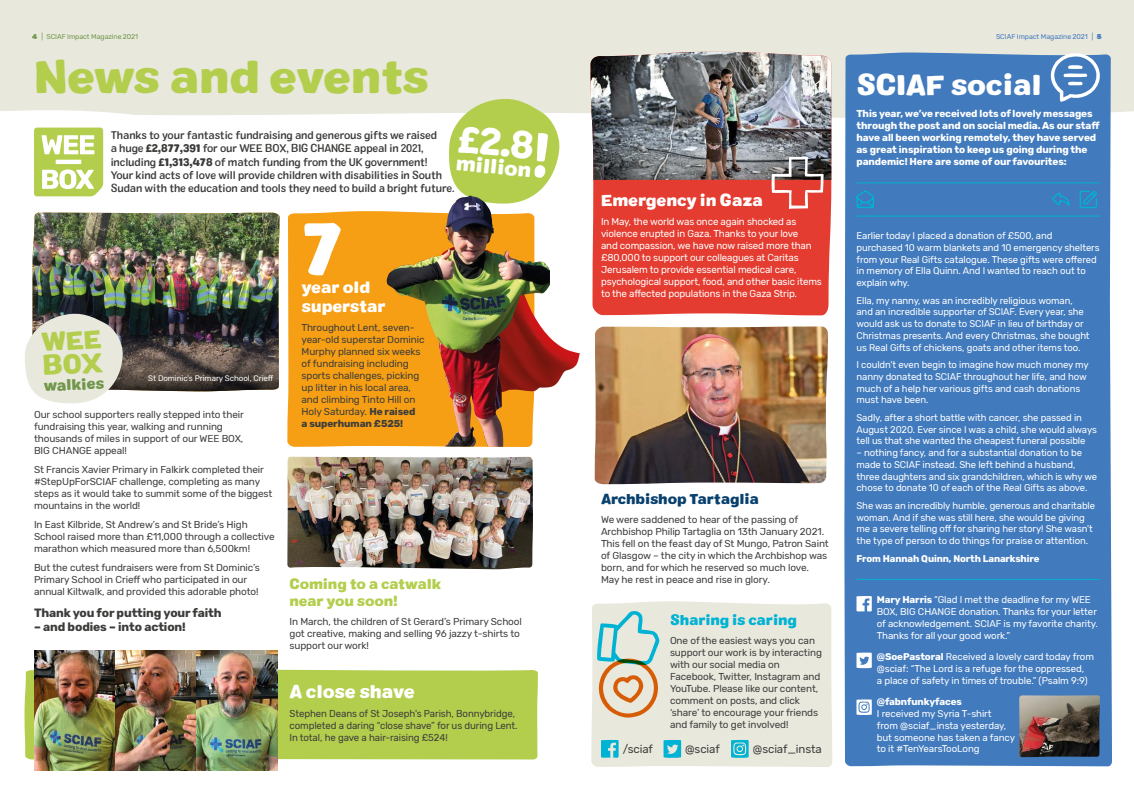
<style>
.page{position:relative;width:1134px;height:794px;background:#fff}
.page>*{position:absolute;margin:0;border:0;box-sizing:border-box;transform-origin:0 0}
.t1{font:74px "Colby St Blk";color:#fff}
.t2{font:45px "Colby St Blk";letter-spacing:-.02em;color:#b3ce4d}
.t3{font:37.5px "Colby St Blk";color:#fff}
.t4{font:28px "Colby St Blk";letter-spacing:-.01em;color:#fff}
.t5{font:20px "Colby St Blk";color:#fff}
.t6{font:18px "Colby St Blk";letter-spacing:-.01em;color:#fff}
.t7{font:16px/19.2px "Colby St Blk";letter-spacing:-.01em;color:#fff}
.t8{font:15px "Colby St Blk";color:#70974a}
.t9{font:14px/16.8px "Colby St Blk";letter-spacing:-.01em;color:#b3ce4d}
.t10{font:14px "Colby St Blk";letter-spacing:-.01em;color:#08406e}
.t11{font:14px "Colby St Blk";letter-spacing:-.01em;color:#00b2d3}
.t12{font:700 12px "Rubik";letter-spacing:-.01em;color:#3c3c3b}
.t13{font:11.5px "Rubik";letter-spacing:-.01em;color:#3c3c3b}
.t14{font:11px/13.2px "Colby St Med";letter-spacing:-.01em;color:#3c3c3b}
.t15{font:10px/12px "Rubik";letter-spacing:-.01em;color:#3c3c3b}
.t16{font:10px/12px "Rubik";letter-spacing:-.015em;color:#fff}
.t17{font:700 10px/12px "Rubik";letter-spacing:-.01em;color:#fff}
.t18{font:9.8px/11.7px "Rubik";letter-spacing:-.01em;color:#fff}
.t19{font:700 9.8px "Rubik";letter-spacing:-.01em;color:#fff}
.t20{font:8px "Rubik";letter-spacing:-.01em;color:#fff}
.t21{font:7px "Rubik";letter-spacing:-.01em;color:#70974a}
.t22{font:7px "Rubik";letter-spacing:-.01em;color:#417abd}
.s1{font-weight:900}
.s2{font-family:"Colby St Blk"}
.s3{font-weight:700}
</style>
<div class="page">
<div style="left:0;top:0;width:1134px;height:121px;background:#e9e8dd"></div>
<div style="left:591px;top:601px;width:241px;height:166px;background:#e9e8dd"></div>
<svg style="left:287px;top:211px;width:247px;height:236px;background:#e5961d"></svg>
<img style="left:435px;top:245px;width:145px;height:147px">
<img style="left:33px;top:212px;width:247px;height:179px">
<img style="left:287px;top:457px;width:246px;height:112px">
<div style="left:25px;top:669px;width:513px;height:90px;background:#b3ce4d"></div>
<svg style="left:34px;top:128px;width:69px;height:68px"></svg>
<div style="left:844px;top:52px;width:268px;height:714px;background:#417abd"></div>
<svg style="left:855px;top:189px;width:20px;height:20px"></svg>
<svg style="left:1050px;top:191px;width:20px;height:20px"></svg>
<svg style="left:1079px;top:189px;width:19px;height:20px"></svg>
<hr style="left:856px;top:182px;width:244px;height:1px;background:#00b2d3">
<hr style="left:856px;top:215px;width:244px;height:1px;background:#00b2d3">
<hr style="left:856px;top:579px;width:244px;height:1px;background:#00b2d3">
<img style="left:34px;top:650px;width:243px;height:120px">
<img style="left:595px;top:326px;width:233px;height:158px">
<img style="left:429px;top:204px;width:41px;height:54px">
<svg style="left:856px;top:596px;width:16px;height:16px"></svg>
<svg style="left:856px;top:652px;width:16px;height:16px"></svg>
<svg style="left:856px;top:699px;width:16px;height:16px"></svg>
<svg style="left:1049px;top:53px;width:51px;height:49px"></svg>
<svg style="left:596px;top:611px;width:64px;height:108px;background:#caccbb"></svg>
<img style="left:1019px;top:695px;width:81px;height:62px">
<div style="left:592px;top:180px;width:239px;height:135px;background:#e43c30"></div>
<img style="left:591px;top:52px;width:240px;height:128px">
<svg style="left:771px;top:156px;width:52px;height:53px;background:#b36862"></svg>
<svg style="left:601px;top:740px;width:18px;height:18px"></svg>
<svg style="left:663px;top:740px;width:18px;height:18px"></svg>
<svg style="left:731px;top:740px;width:18px;height:18px"></svg>
<svg style="left:448px;top:98px;width:113px;height:106px;background:#bfd470"></svg>
<svg style="left:25px;top:313px;width:99px;height:91px;background:#d8d6ce"></svg>
<p class="t21" style="left:32px;top:33px;width:107px"><span class="s1">4</span> | SCIAF Impact Magazine 2021</p>
<p class="t22" style="left:996px;top:33px;width:107px">SCIAF Impact Magazine 2021 | <span class="s1">5</span></p>
<h2 class="t2" style="left:34px;top:46px;width:396px">News and events</h2>
<h3 class="t3" style="left:460px;top:114px;width:77px;rotate:5deg">£2.8</h3>
<h3 class="t5" style="left:457px;top:150px;width:77px;rotate:5deg">million</h3>
<p class="t14" style="left:111px;top:129px;width:345px">Thanks to your fantastic fundraising and generous gifts we raised<br>a huge <span class="s2">£2,877,391</span> for our WEE BOX, BIG CHANGE appeal in 2021, including <span class="s2">£1,313,478</span> of match funding from the UK government!<br>Your kind acts of love will provide children with disabilities in South Sudan with the education and tools they need to build a bright future.</p>
<h3 class="t8" style="left:43px;top:376px;width:62px;rotate:-3deg">walkies</h3>
<p class="t20" style="left:148px;top:373px;width:127px">St Dominic’s Primary School, Crieff</p>
<p class="t15" style="left:34px;top:409px;width:211px">Our school supporters really stepped into their fundraising this year, walking and running thousands of miles in support of our WEE BOX, BIG CHANGE appeal!</p>
<p class="t15" style="left:34px;top:464px;width:240px">St Francis Xavier Primary in Falkirk completed their #StepUpForSCIAF challenge, completing as many steps as it would take to summit some of the biggest mountains in the world!</p>
<p class="t15" style="left:34px;top:519px;width:242px">In East Kilbride, St Andrew’s and St Bride’s High<br>School raised more than £11,000 through a collective marathon which measured more than 6,500km!</p>
<p class="t15" style="left:34px;top:562px;width:227px">But the cutest fundraisers were from St Dominic’s<br>Primary School in Crieff who participated in our annual Kiltwalk, and provided this adorable photo!</p>
<p class="t12" style="left:34px;top:605px;width:189px">Thank you for putting your faith</p>
<p class="t12" style="left:34px;top:620px;width:153px">– and bodies – into action!</p>
<h1 class="t1" style="left:302px;top:199px;width:44px">7</h1>
<h3 class="t7" style="left:302px;top:278px;width:86px">year old superstar</h3>
<p class="t15" style="left:302px;top:322px;width:124px">Throughout Lent, seven&shy;year-old superstar Dominic<br>Murphy planned six weeks of fundraising including sports challenges, picking up litter in his local area, and climbing Tinto Hill on<br>Holy Saturday. <span class="s3">He raised<br>a superhuman £525!</span></p>
<h3 class="t9" style="left:289px;top:575px;width:153px">Coming to a catwalk near you soon!</h3>
<p class="t15" style="left:289px;top:615px;width:234px">In March, the children of St Gerard’s Primary School got creative, making and selling 96 jazzy t-shirts to support our work!</p>
<h3 class="t6" style="left:289px;top:679px;width:127px">A close shave</h3>
<p class="t15" style="left:289px;top:707px;width:230px">Stephen Deans of St Joseph's Parish, Bonnybridge, completed a daring “close shave” for us during Lent.<br>In total, he gave a hair-raising £524!</p>
<h3 class="t7" style="left:601px;top:191px;width:163px">Emergency in Gaza</h3>
<p class="t16" style="left:601px;top:216px;width:222px">In May, the world was once again shocked as violence erupted in Gaza. Thanks to your love<br>and compassion, we have now raised more than £80,000 to support our colleagues at Caritas Jerusalem to provide essential medical care, psychological support, food, and other basic items to the affected populations in the Gaza Strip.</p>
<h3 class="t10" style="left:601px;top:490px;width:159px">Archbishop Tartaglia</h3>
<p class="t15" style="left:601px;top:514px;width:229px">We were saddened to hear of the passing of Archbishop Philip Tartaglia on 13th January 2021.<br>This fell on the feast day of St Mungo, Patron Saint of Glasgow – the city in which the Archbishop was born, and for which he reserved so much love.<br>May he rest in peace and rise in glory.</p>
<h3 class="t11" style="left:670px;top:610px;width:128px">Sharing is caring</h3>
<p class="t15" style="left:670px;top:635px;width:153px">One of the easiest ways you can support our work is by interacting with our social media on<br>Facebook, Twitter, Instagram and<br>YouTube. Please like our content, comment on posts, and click ‘share’ to encourage your friends and family to get involved!</p>
<p class="t13" style="left:623px;top:742px;width:32px">/sciaf</p>
<p class="t13" style="left:685px;top:742px;width:36px">@sciaf</p>
<p class="t13" style="left:753px;top:742px;width:70px">@sciaf_insta</p>
<h3 class="t4" style="left:856px;top:67px;width:187px">SCIAF social</h3>
<p class="t17" style="left:856px;top:108px;width:245px">This year, we’ve received lots of lovely messages through the post and on social media. As our staff have all been working remotely, they have served as great inspiration to keep us going during the pandemic! Here are some of our favourites:</p>
<p class="t18" style="left:856px;top:230px;width:245px">Earlier today I placed a donation of £500, and purchased 10 warm blankets and 10 emergency shelters from your Real Gifts catalogue. These gifts were offered in memory of Ella Quinn. And I wanted to reach out to explain why.</p>
<p class="t18" style="left:856px;top:295px;width:235px">Ella, my nanny, was an incredibly religious woman, and an incredible supporter of SCIAF. Every year, she would ask us to donate to SCIAF in lieu of birthday or Christmas presents. And every Christmas, she bought us Real Gifts of chickens, goats and other items too.</p>
<p class="t18" style="left:856px;top:359px;width:234px">I couldn't even begin to imagine how much money my nanny donated to SCIAF throughout her life, and how much of a help her various gifts and cash donations must have been.</p>
<p class="t18" style="left:856px;top:412px;width:242px">Sadly, after a short battle with cancer, she passed in<br>August 2020. Ever since I was a child, she would always tell us that she wanted the cheapest funeral possible</p>
<p class="t18" style="left:856px;top:447px;width:242px">– nothing fancy, and for a substantial donation to be made to SCIAF instead. She left behind a husband, three daughters and six grandchildren, which is why we chose to donate 10 of each of the Real Gifts as above.</p>
<p class="t18" style="left:856px;top:500px;width:240px">She was an incredibly humble, generous and charitable woman. And if she was still here, she would be giving me a severe telling off for sharing her story! She wasn't the type of person to do things for praise or attention.</p>
<p class="t19" style="left:856px;top:552px;width:184px">From Hannah Quinn, North Lanarkshire</p>
<p class="t18" style="left:877px;top:594px;width:223px"><span class="s3">Mary Harris</span> “Glad I met the deadline for my WEE BOX, BIG CHANGE donation. Thanks for your letter of acknowledgement. SCIAF is my favorite charity.<br>Thanks for all your good work.”</p>
<p class="t18" style="left:877px;top:651px;width:219px"><span class="s3">@SoePastoral</span> Received a lovely card today from @sciaf: “The Lord is a refuge for the oppressed,<br>a place of safety in times of trouble.” (Psalm 9:9)</p>
<p class="t19" style="left:877px;top:696px;width:87px">@fabnfunkyfaces</p>
<p class="t18" style="left:877px;top:708px;width:140px">I received my Syria T-shirt from @sciaf_insta yesterday, but someone has taken a fancy to it #TenYearsTooLong</p>
</div>
